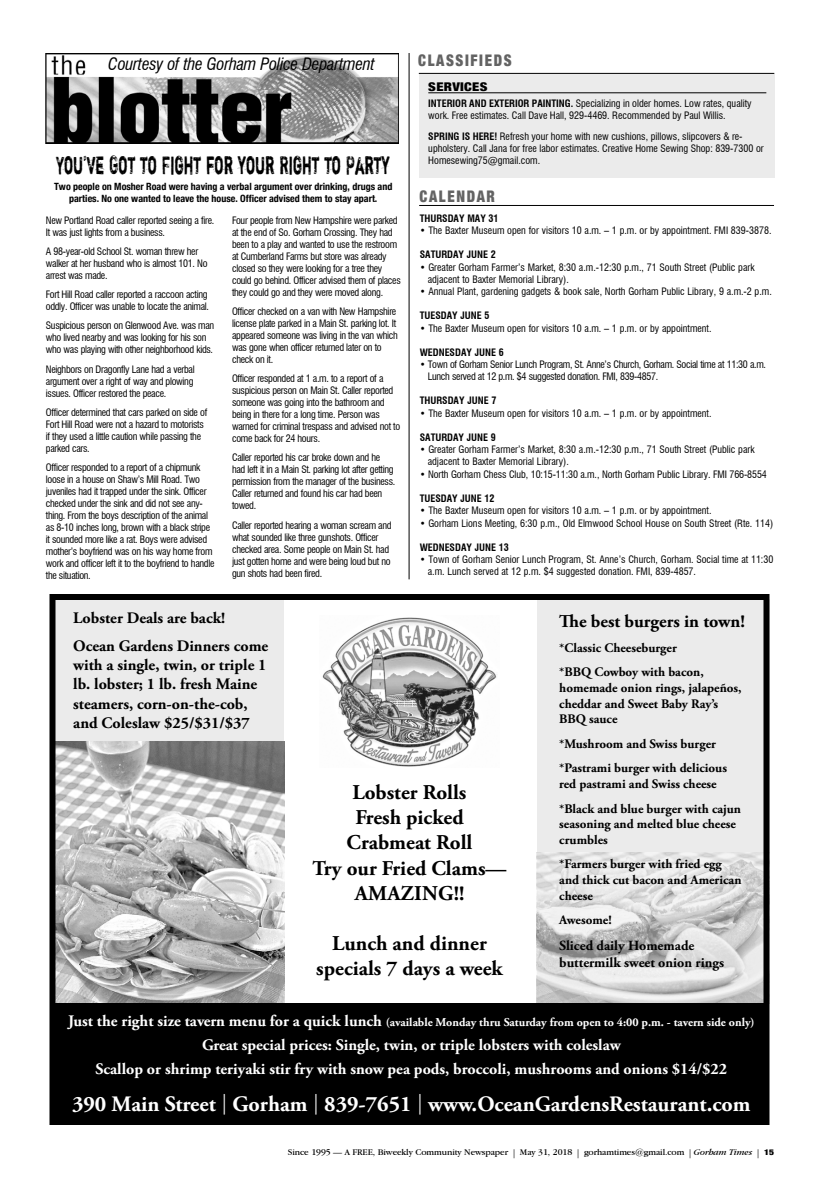
<style>
.page{position:relative;width:819px;height:1188px;background:#fff}
.page>*{position:absolute;margin:0;border:0;box-sizing:border-box;transform-origin:0 0}
.t1{font:25px "Shortcut";color:#000;scale:.6 1}
.t2{font:700 22px "Adobe Garamond Pro";color:#fff}
.t3{font:700 21px/25.2px "Adobe Garamond Pro";color:#000;text-align:center}
.t4{font:700 18px "Adobe Garamond Pro";color:#000}
.t5{font:italic condensed 16.7px "Swiss 721 BT";letter-spacing:-.015em;color:#000}
.t6{font:700 16px/19.2px "Adobe Garamond Pro";color:#000}
.t7{font:700 16px/24px "Adobe Garamond Pro";color:#fff;text-align:center}
.t8{font:900 condensed 16px "Helvetica Neue";letter-spacing:.11em;color:#636363;scale:.92 1}
.t9{font:700 14px/16.8px "Adobe Garamond Pro";color:#000}
.t10{font:700 13px/15.6px "Adobe Garamond Pro";color:#000}
.t11{font:700 12px "Adobe Garamond Pro";color:#fff}
.t12{font:900 condensed 12px "Helvetica Neue";letter-spacing:.02em;color:#000;scale:1.2 1}
.t13{font:condensed 10px/12px "Swiss 721 BT";letter-spacing:-.03em;color:#000}
.t14{font:condensed 10px/12px "Swiss 721 BT";color:#000}
.t15{font:700 condensed 10px/12px "Helvetica Neue";color:#000;text-align:center}
.t16{font:700 condensed 10px "Swiss 721 BT";color:#000}
.t17{font:condensed 10px "Swiss 721 BT";letter-spacing:-.01em;color:#000}
.t18{font:9px "Garamond IT Cby BT";letter-spacing:-.01em;color:#000}
.s1{font-weight:700}
.s2{font-size:16px}
.s3{font-family:"Californian FB"}
.s4{font-family:"Adobe Garamond Pro"}
.s5{font-style:italic}
.s6{font-family:"Helvetica Neue";font-weight:900;font-stretch:condensed;font-size:8px}
</style>
<div class="page">
<hr style="left:419px;top:205px;width:355px;height:1px;background:#000">
<hr style="left:419px;top:73px;width:355px;height:1px;background:#000">
<div style="left:419px;top:74px;width:355px;height:103px;background:#ebebeb"></div>
<hr style="left:428px;top:93px;width:338px;height:1px;background:#000">
<hr style="left:409px;top:53px;width:1px;height:526px;background:#000">
<img style="left:46px;top:53px;width:352px;height:90px">
<div style="left:52px;top:599px;width:232px;height:405px;background:#ebebeb"></div>
<img style="left:57px;top:741px;width:227px;height:263px">
<div style="left:537px;top:599px;width:232px;height:405px;background:#ebebeb"></div>
<img style="left:537px;top:852px;width:226px;height:151px">
<div style="left:50px;top:594px;width:720px;height:531px;border:6px solid #000"></div>
<img style="left:322px;top:617px;width:175px;height:150px">
<div style="left:52px;top:1004px;width:717px;height:121px;background:#000"></div>
<h3 class="t5" style="left:108px;top:54px;width:268px">Courtesy of the Gorham Police Department</h3>
<h1 class="t1" style="left:56px;top:150px;width:558px">YOU’VE GOT TO FIGHT FOR YOUR RIGHT TO PARTY</h1>
<p class="t15" style="left:54px;top:180px;width:340px">Two people on Mosher Road were having a verbal argument over drinking, drugs and parties. No one wanted to leave the house. Officer advised them to stay apart.</p>
<p class="t13" style="left:46px;top:214px;width:170px">New Portland Road caller reported seeing a fire.<br>It was just lights from a business.</p>
<p class="t13" style="left:46px;top:245px;width:163px">A 98-year-old School St. woman threw her walker at her husband who is almost 101. No arrest was made.</p>
<p class="t13" style="left:46px;top:289px;width:165px">Fort Hill Road caller reported a raccoon acting oddly. Officer was unable to locate the animal.</p>
<p class="t13" style="left:46px;top:320px;width:170px">Suspicious person on Glenwood Ave. was man who lived nearby and was looking for his son who was playing with other neighborhood kids.</p>
<p class="t13" style="left:46px;top:363px;width:150px">Neighbors on Dragonfly Lane had a verbal argument over a right of way and plowing issues. Officer restored the peace.</p>
<p class="t13" style="left:46px;top:406px;width:163px">Officer determined that cars parked on side of Fort Hill Road were not a hazard to motorists if they used a little caution while passing the parked cars.</p>
<p class="t13" style="left:46px;top:461px;width:170px">Officer responded to a report of a chipmunk loose in a house on Shaw’s Mill Road. Two juveniles had it trapped under the sink. Officer checked under the sink and did not see any&shy;thing. From the boys description of the animal as 8-10 inches long, brown with a black stripe it sounded more like a rat. Boys were advised mother’s boyfriend was on his way home from work and officer left it to the boyfriend to handle the situation.</p>
<p class="t13" style="left:232px;top:214px;width:170px">Four people from New Hampshire were parked at the end of So. Gorham Crossing. They had been to a play and wanted to use the restroom at Cumberland Farms but store was already closed so they were looking for a tree they could go behind. Officer advised them of places they could go and they were moved along.</p>
<p class="t13" style="left:232px;top:305px;width:167px">Officer checked on a van with New Hampshire license plate parked in a Main St. parking lot. It appeared someone was living in the van which was gone when officer returned later on to check on it.</p>
<p class="t13" style="left:232px;top:373px;width:170px">Officer responded at 1 a.m. to a report of a suspicious person on Main St. Caller reported someone was going into the bathroom and being in there for a long time. Person was warned for criminal trespass and advised not to come back for 24 hours.</p>
<p class="t13" style="left:232px;top:452px;width:165px">Caller reported his car broke down and he had left it in a Main St. parking lot after getting permission from the manager of the business.<br>Caller returned and found his car had been towed.</p>
<p class="t13" style="left:232px;top:519px;width:161px">Caller reported hearing a woman scream and what sounded like three gunshots. Officer checked area. Some people on Main St. had just gotten home and were being loud but no gun shots had been fired.</p>
<h3 class="t8" style="left:418px;top:47px;width:103px">CLASSIFIEDS</h3>
<p class="t12" style="left:428px;top:76px;width:51px">SERVICES</p>
<p class="t14" style="left:428px;top:97px;width:325px"><span class="s1">INTERIOR AND EXTERIOR PAINTING.</span> Specializing in older homes. Low rates, quality work. Free estimates. Call Dave Hall, 929-4469. Recommended by Paul Willis.</p>
<p class="t14" style="left:428px;top:130px;width:337px"><span class="s1">SPRING IS HERE!</span> Refresh your home with new cushions, pillows, slipcovers &amp; re&shy;upholstery. Call Jana for free labor estimates. Creative Home Sewing Shop: 839-7300 or<br>Homesewing75@gmail.com.</p>
<h3 class="t8" style="left:420px;top:183px;width:83px">CALENDAR</h3>
<p class="t16" style="left:420px;top:212px;width:80px">THURSDAY MAY 31</p>
<p class="t14" style="left:420px;top:225px;width:353px">• The Baxter Museum open for visitors 10 a.m. – 1 p.m. or by appointment. FMI 839-3878.</p>
<p class="t16" style="left:420px;top:249px;width:78px">SATURDAY JUNE 2</p>
<p class="t14" style="left:428px;top:261px;width:328px;text-indent:-8px">• Greater Gorham Farmer’s Market, 8:30 a.m.-12:30 p.m., 71 South Street (Public park adjacent to Baxter Memorial Library).</p>
<p class="t14" style="left:420px;top:286px;width:354px">• Annual Plant, gardening gadgets &amp; book sale, North Gorham Public Library, 9 a.m.-2 p.m.</p>
<p class="t16" style="left:420px;top:310px;width:71px">TUESDAY JUNE 5</p>
<p class="t14" style="left:420px;top:322px;width:293px">• The Baxter Museum open for visitors 10 a.m. – 1 p.m. or by appointment.</p>
<p class="t16" style="left:420px;top:346px;width:86px">WEDNESDAY JUNE 6</p>
<p class="t13" style="left:428px;top:359px;width:340px;text-indent:-8px">• Town of Gorham Senior Lunch Program, St. Anne’s Church, Gorham. Social time at 11:30 a.m.<br>Lunch served at 12 p.m. $4 suggested donation. FMI, 839-4857.</p>
<p class="t16" style="left:420px;top:395px;width:78px">THURSDAY JUNE 7</p>
<p class="t14" style="left:420px;top:407px;width:293px">• The Baxter Museum open for visitors 10 a.m. – 1 p.m. or by appointment.</p>
<p class="t16" style="left:420px;top:431px;width:78px">SATURDAY JUNE 9</p>
<p class="t14" style="left:428px;top:444px;width:328px;text-indent:-8px">• Greater Gorham Farmer’s Market, 8:30 a.m.-12:30 p.m., 71 South Street (Public park adjacent to Baxter Memorial Library).</p>
<p class="t17" style="left:420px;top:468px;width:349px">• North Gorham Chess Club, 10:15-11:30 a.m., North Gorham Public Library. FMI 766-8554</p>
<p class="t16" style="left:420px;top:492px;width:76px">TUESDAY JUNE 12</p>
<p class="t14" style="left:420px;top:505px;width:293px">• The Baxter Museum open for visitors 10 a.m. – 1 p.m. or by appointment.</p>
<p class="t14" style="left:420px;top:517px;width:355px">• Gorham Lions Meeting, 6:30 p.m., Old Elmwood School House on South Street (Rte. 114)</p>
<p class="t16" style="left:420px;top:541px;width:91px">WEDNESDAY JUNE 13</p>
<p class="t14" style="left:428px;top:554px;width:347px;text-indent:-8px">• Town of Gorham Senior Lunch Program, St. Anne’s Church, Gorham. Social time at 11:30 a.m. Lunch served at 12 p.m. $4 suggested donation. FMI, 839-4857.</p>
<h3 class="t6" style="left:73px;top:604px;width:197px;line-height:28.2px">Lobster Deals are back!<br>Ocean Gardens Dinners come</h3>
<h3 class="t6" style="left:73px;top:656px;width:195px">with a single, twin, or triple 1 lb. lobster; 1 lb. fresh Maine steamers, corn-on-the-cob, and Coleslaw $25/$31/$37</h3>
<h3 class="t3" style="left:312px;top:780px;width:196px">Lobster Rolls<br>Fresh picked<br>Crabmeat Roll<br>Try our Fried Clams—<br>AMAZING!!</h3>
<h3 class="t3" style="left:316px;top:931px;width:188px">Lunch and dinner specials 7 days a week</h3>
<h3 class="t4" style="left:559px;top:611px;width:187px">The best burgers in town!</h3>
<h3 class="t10" style="left:559px;top:636px;width:146px;line-height:24.6px">*Classic Cheeseburger *BBQ Cowboy with bacon,</h3>
<h3 class="t10" style="left:559px;top:680px;width:184px">homemade onion rings, jalapeños, cheddar and Sweet Baby Ray’s<br>BBQ sauce</h3>
<h3 class="t10" style="left:559px;top:732px;width:169px;line-height:24.6px">*Mushroom and Swiss burger *Pastrami burger with delicious</h3>
<h3 class="t10" style="left:559px;top:772px;width:183px;line-height:24.6px">red pastrami and Swiss cheese *Black and blue burger with cajun</h3>
<h3 class="t10" style="left:559px;top:817px;width:178px">seasoning and melted blue cheese crumbles</h3>
<h3 class="t10" style="left:559px;top:857px;width:184px">*Farmers burger with fried egg and thick cut bacon and American cheese</h3>
<h3 class="t10" style="left:559px;top:913px;width:54px">Awesome!</h3>
<h3 class="t9" style="left:559px;top:937px;width:166px">Sliced daily Homemade buttermilk sweet onion rings</h3>
<p class="t11" style="left:68px;top:1015px;width:688px"><span class="s2">Just the right size tavern menu for a quick lunch</span> (available Monday thru Saturday from open to 4:00 p.m. - tavern side only)</p>
<h3 class="t7" style="left:95px;top:1033px;width:633px">Great special prices: Single, twin, or triple lobsters with coleslaw<br>Scallop or shrimp teriyaki stir fry with snow pea pods, broccoli, mushrooms and onions $14/$22</h3>
<h2 class="t2" style="left:72px;top:1091px;width:680px">390 Main Street <span class="s3">|</span> Gorham <span class="s3">|</span> 839-7651 <span class="s3">|</span> www.OceanGardensRestaurant.com</h2>
<p class="t18" style="left:288px;top:1146px;width:488px">Since 1995 — A FREE, Biweekly Community Newspaper <span class="s4">|</span> May 31, 2018 <span class="s4">|</span> gorhamtimes@gmail.com <span class="s4">|</span> <span class="s5">Gorham Times</span> <span class="s4">|</span> <span class="s6">15</span></p>
</div>
